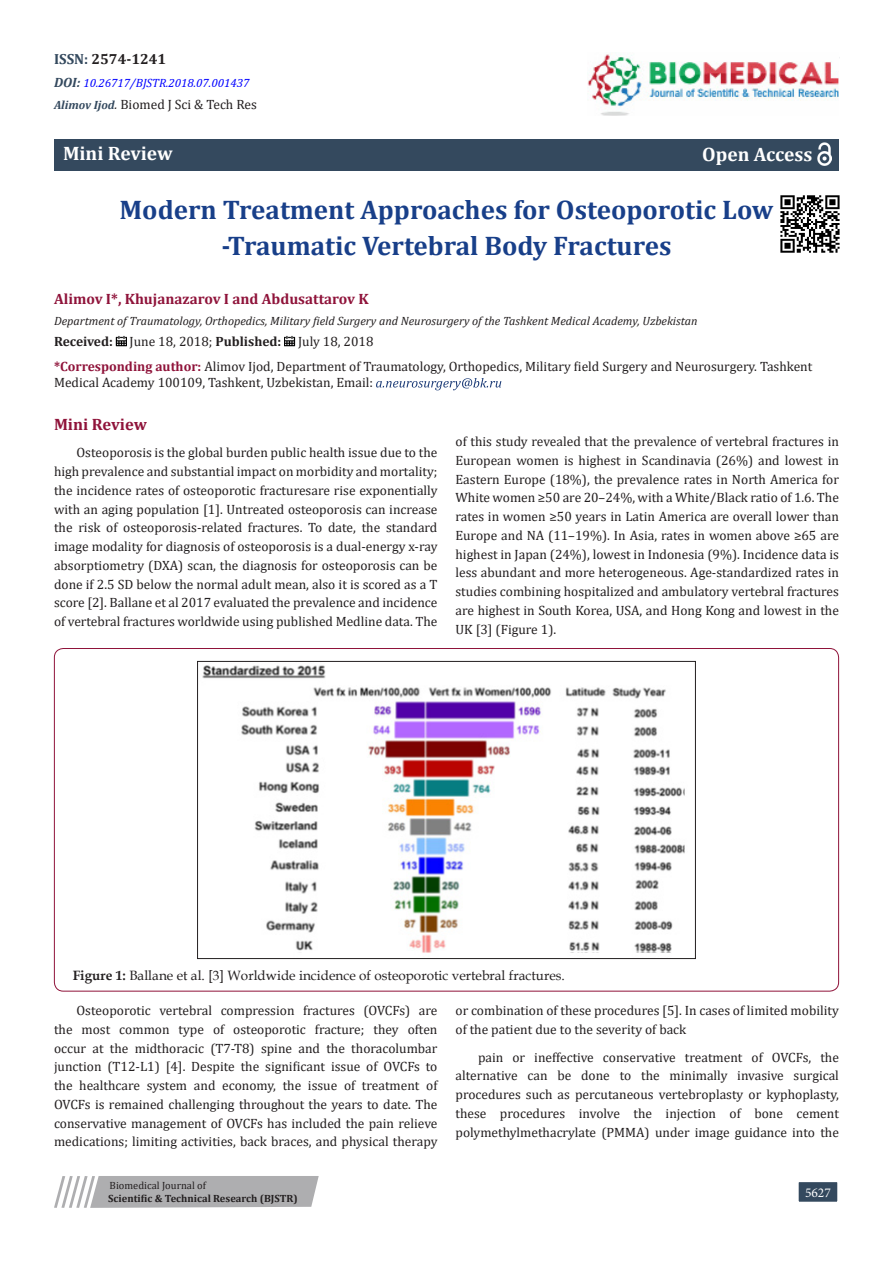
<style>
.page{position:relative;width:893px;height:1263px;background:#fff}
.page>*{position:absolute;margin:0;border:0;box-sizing:border-box;transform-origin:0 0}
.t1{font:700 27px/36px "Cambria";color:#183f89;text-align:center}
.t2{font:700 19.5px "Cambria";color:#fff}
.t3{font:700 16.5px "Cambria";color:#8f133a}
.t4{font:700 15px "Cambria";color:#8f133a}
.t5{font:700 14.7px "Cambria";color:#231f20}
.t6{font:13.5px/18.8px "Cambria";color:#231f20;text-align:justify}
.t7{font:13.5px "Book Antiqua";color:#231f20}
.t8{font:13.5px "Minion Pro";color:#fff}
.t9{font:italic 12px "Cambria";color:#231f20}
.t10{font:italic 12px "Cambria";color:#00f}
.t11{font:700 10.5px "Cambria";color:#231f20}
.t12{font:10.5px "Cambria";color:#231f20}
.s1{color:#34495e}
.s2{font-weight:700;font-size:13.5px;color:#34495e}
.s3{font-weight:700;font-style:italic;font-size:12px;color:#34495e}
.s4{font-style:italic}
.s5{font-weight:700}
.s6{font-weight:700;color:#8f133a}
</style>
<div class="page">
<div style="left:798px;top:1181px;width:40px;height:21px;background:#34495e"></div>
<div style="left:797px;top:1180px;width:42px;height:23px;border:2px solid #fff"></div>
<img style="left:587px;top:54px;width:252px;height:62px">
<div style="left:54px;top:139px;width:785px;height:32px;background:#34495e"></div>
<img style="left:817px;top:143px;width:14px;height:23px">
<svg style="left:116px;top:336px;width:11px;height:10px"></svg>
<svg style="left:284px;top:336px;width:11px;height:10px"></svg>
<svg style="left:376px;top:378px;width:125px;height:12px"></svg>
<svg style="left:54px;top:1176px;width:265px;height:32px;background:#b8b8ba"></svg>
<img style="left:202px;top:665px;width:483px;height:288px">
<div style="left:197px;top:661px;width:499px;height:298px;border:1px solid #231f20"></div>
<img style="left:780px;top:195px;width:60px;height:58px">
<p class="t5" style="left:54px;top:49px;width:114px"><span class="s1">ISSN:</span> 2574-1241</p>
<p class="t10" style="left:54px;top:74px;width:197px"><span class="s2">DOI:</span> 10.26717/BJSTR.2018.07.001437</p>
<p class="t6" style="left:54px;top:95px;width:204px"><span class="s3">Alimov Ijod</span><span class="s4">.</span> Biomed J Sci &amp; Tech Res</p>
<p class="t2" style="left:63px;top:140px;width:111px">Mini Review</p>
<p class="t1" style="left:119px;top:191px;width:655px">Modern Treatment Approaches for Osteoporotic Low -Traumatic Vertebral Body Fractures</p>
<p class="t4" style="left:54px;top:289px;width:316px">Alimov I*, Khujanazarov I and Abdusattarov K</p>
<p class="t9" style="left:54px;top:313px;width:645px">Department of Traumatology, Orthopedics, Military field Surgery and Neurosurgery of the Tashkent Medical Academy, Uzbekistan</p>
<p class="t6" style="left:54px;top:332px;width:321px"><span class="s5">Received:</span> June 18, 2018; <span class="s5">Published:</span> July 18, 2018</p>
<p class="t6" style="left:54px;top:358px;width:760px;line-height:16.2px"><span class="s6">*Corresponding author:</span> Alimov Ijod, Department of Traumatology, Orthopedics, Military field Surgery and Neurosurgery. Tashkent<br>Medical Academy 100109, Tashkent, Uzbekistan, Email:</p>
<p class="t2" style="left:702px;top:140px;width:112px">Open Access</p>
<p class="t3" style="left:54px;top:412px;width:94px">Mini Review</p>
<p class="t6" style="left:54px;top:443px;width:385px;text-indent:22px">Osteoporosis is the global burden public health issue due to the high prevalence and substantial impact on morbidity and mortality; the incidence rates of osteoporotic fracturesare rise exponentially with an aging population [1]. Untreated osteoporosis can increase the risk of osteoporosis-related fractures. To date, the standard image modality for diagnosis of osteoporosis is a dual-energy x-ray absorptiometry (DXA) scan, the diagnosis for osteoporosis can be done if 2.5 SD below the normal adult mean, also it is scored as a T score [2]. Ballane et al 2017 evaluated the prevalence and incidence of vertebral fractures worldwide using published Medline data. The</p>
<p class="t6" style="left:455px;top:432px;width:385px">of this study revealed that the prevalence of vertebral fractures in European women is highest in Scandinavia (26%) and lowest in Eastern Europe (18%), the prevalence rates in North America for White women ≥50 are 20–24%, with a White/Black ratio of 1.6. The rates in women ≥50 years in Latin America are overall lower than Europe and NA (11–19%). In Asia, rates in women above ≥65 are highest in Japan (24%), lowest in Indonesia (9%). Incidence data is less abundant and more heterogeneous. Age-standardized rates in studies combining hospitalized and ambulatory vertebral fractures are highest in South Korea, USA, and Hong Kong and lowest in the UK [3] (Figure 1).</p>
<p class="t7" style="left:73px;top:966px;width:494px"><span class="s5">Figure 1:</span> Ballane et al. [3] Worldwide incidence of osteoporotic vertebral fractures.</p>
<p class="t6" style="left:54px;top:1001px;width:385px;text-indent:22px">Osteoporotic vertebral compression fractures (OVCFs) are the most common type of osteoporotic fracture; they often occur at the midthoracic (T7-T8) spine and the thoracolumbar junction (T12-L1) [4]. Despite the significant issue of OVCFs to the healthcare system and economy, the issue of treatment of OVCFs is remained challenging throughout the years to date. The conservative management of OVCFs has included the pain relieve medications; limiting activities, back braces, and physical therapy</p>
<p class="t6" style="left:455px;top:1001px;width:385px">or combination of these procedures [5]. In cases of limited mobility of the patient due to the severity of back</p>
<p class="t6" style="left:455px;top:1047px;width:385px;text-indent:22px">pain or ineffective conservative treatment of OVCFs, the alternative can be done to the minimally invasive surgical procedures such as percutaneous vertebroplasty or kyphoplasty, these procedures involve the injection of bone cement polymethylmethacrylate (PMMA) under image guidance into the</p>
<p class="t12" style="left:110px;top:1179px;width:98px">Biomedical Journal of</p>
<p class="t11" style="left:108px;top:1191px;width:191px">Scientific &amp; Technical Research (BJSTR)</p>
<p class="t8" style="left:805px;top:1183px;width:27px">5627</p>
</div>
